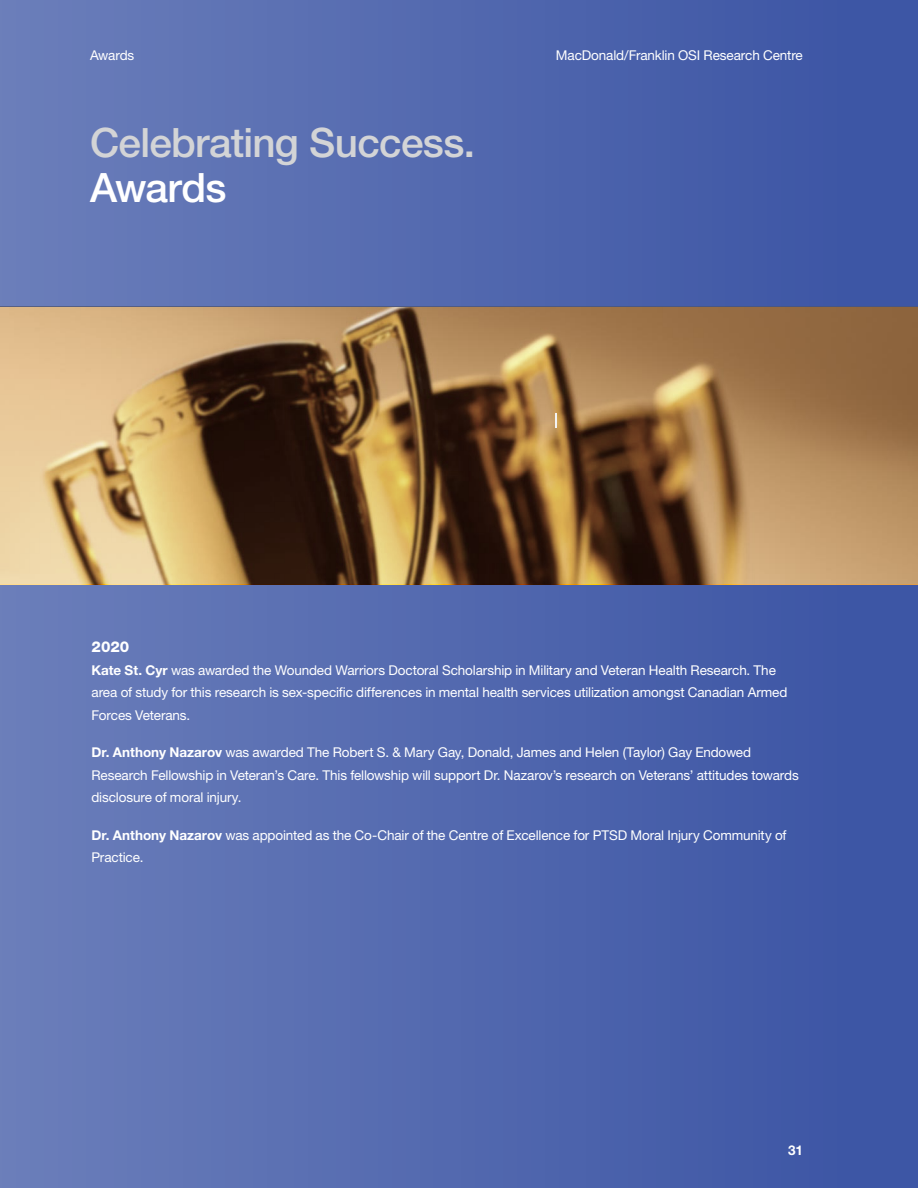
<style>
.page{position:relative;width:918px;height:1188px;background:#fff}
.page>*{position:absolute;margin:0;border:0;box-sizing:border-box;transform-origin:0 0}
.Headline_27_25_Left{font:500 40.5px "Helvetica Neue LT Std";letter-spacing:-.015em;color:#d3d4d6}
.Headline_27_25_Left-2{font:500 40.5px "Helvetica Neue LT Std";letter-spacing:-.02em;color:#fff}
.names{font:800 15px "Helvetica Neue LT Std";color:#fff}
.grant_desc{font:13.5px/22.5px "Helvetica Neue LT Std";letter-spacing:-.01em;color:#fff}
.t1{font:700 13.5px "Helvetica Neue LT Std";color:#fff}
.s1{font-weight:700}
</style>
<div class="page">
<div style="left:0;top:0;width:918px;height:1188px;background:linear-gradient(to right,#6b7eba,#3a53a3)"></div>
<svg style="left:0;top:306px;width:918px;height:277px;background:#97754c"></svg>
<svg style="left:555px;top:413px;width:2px;height:14px"></svg>
<p class="grant_desc" style="left:90px;top:44px;width:46px">Awards</p>
<p class="Headline_27_25_Left" style="left:90px;top:119px;width:387px">Celebrating Success.</p>
<p class="Headline_27_25_Left-2" style="left:90px;top:164px;width:138px">Awards</p>
<p class="grant_desc" style="left:556px;top:44px;width:248px">MacDonald/Franklin OSI Research Centre</p>
<p class="names" style="left:92px;top:638px;width:39px">2020</p>
<p class="grant_desc" style="left:92px;top:659px;width:698px"><span class="s1">Kate St. Cyr</span> was awarded the Wounded Warriors Doctoral Scholarship in Military and Veteran Health Research. The area of study for this research is sex-specific differences in mental health services utilization amongst Canadian Armed<br>Forces Veterans.</p>
<p class="grant_desc" style="left:92px;top:741px;width:709px"><span class="s1">Dr. Anthony Nazarov</span> was awarded The Robert S. &amp; Mary Gay, Donald, James and Helen (Taylor) Gay Endowed<br>Research Fellowship in Veteran’s Care. This fellowship will support Dr. Nazarov’s research on Veterans’ attitudes towards disclosure of moral injury.</p>
<p class="grant_desc" style="left:92px;top:824px;width:697px"><span class="s1">Dr. Anthony Nazarov</span> was appointed as the Co-Chair of the Centre of Excellence for PTSD Moral Injury Community of<br>Practice.</p>
<p class="t1" style="left:788px;top:1142px;width:16px">31</p>
</div>
